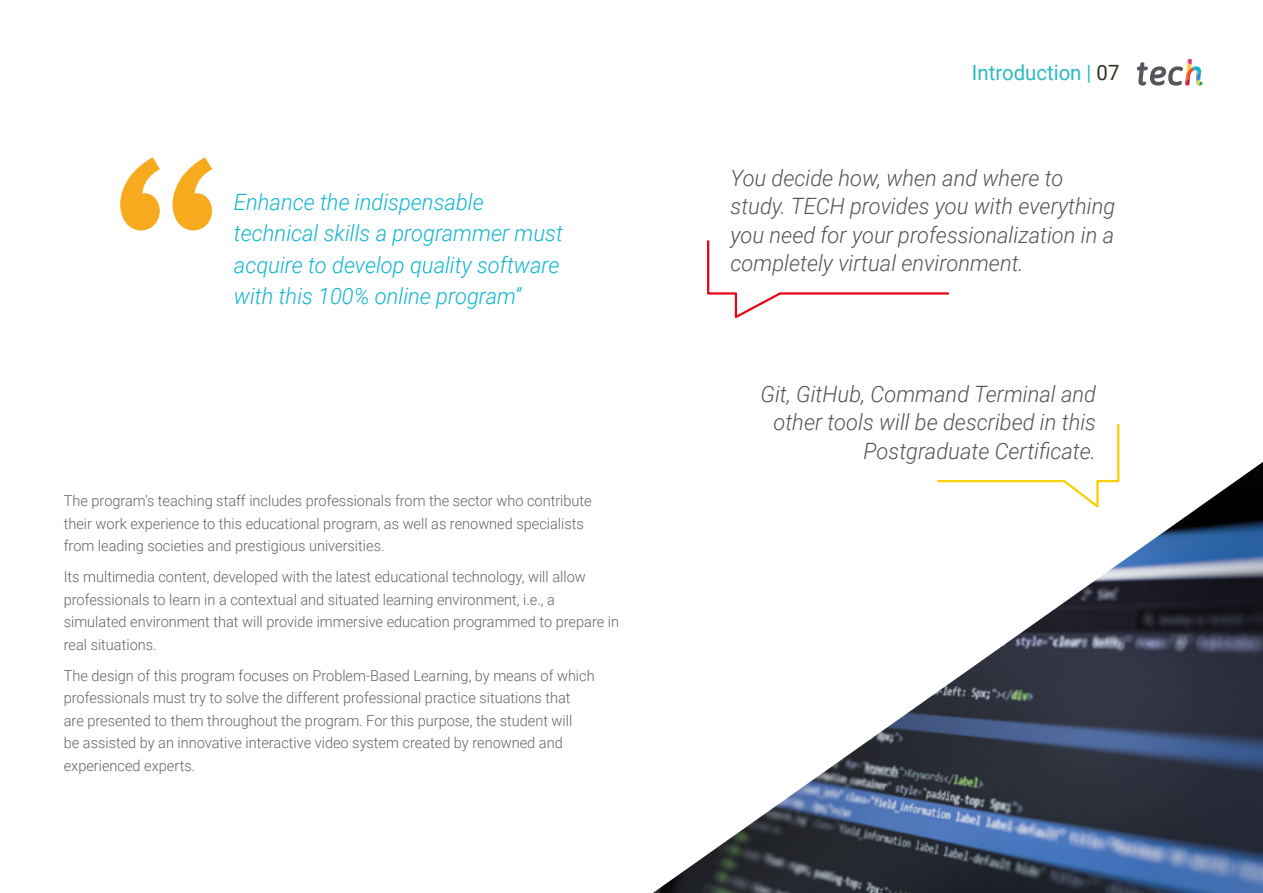
<style>
.page{position:relative;width:1263px;height:893px;background:#fff}
.page>*{position:absolute;margin:0;border:0;box-sizing:border-box;transform-origin:0 0}
.t1{font:italic 300 22.5px/28.5px "Roboto";color:#52555b;text-align:right}
.t2{font:italic 300 22.5px/31.5px "Roboto";color:#0fb6cf}
.t3{font:21px "Roboto";color:#2db8c5}
.t4{font:300 15px/22.5px "Roboto";color:#61646a}
.s1{color:#312e20}
</style>
<div class="page">
<svg style="left:120px;top:157px;width:92px;height:73px"></svg>
<svg style="left:1117px;top:423px;width:3px;height:39px"></svg>
<svg style="left:707px;top:240px;width:242px;height:78px"></svg>
<svg style="left:1137px;top:59px;width:65px;height:27px"></svg>
<img style="left:653px;top:462px;width:610px;height:431px">
<h1 class="t2" style="left:234px;top:185px;width:330px">Enhance the indispensable technical skills a programmer must acquire to develop quality software with this 100% online program”</h1>
<p class="t4" style="left:64px;top:489px;width:529px">The program’s teaching staff includes professionals from the sector who contribute their work experience to this educational program, as well as renowned specialists from leading societies and prestigious universities.</p>
<p class="t4" style="left:64px;top:565px;width:557px">Its multimedia content, developed with the latest educational technology, will allow professionals to learn in a contextual and situated learning environment, i.e., a simulated environment that will provide immersive education programmed to prepare in real situations.</p>
<p class="t4" style="left:64px;top:664px;width:532px">The design of this program focuses on Problem-Based Learning, by means of which professionals must try to solve the different professional practice situations that<br>are presented to them throughout the program. For this purpose, the student will<br>be assisted by an innovative interactive video system created by renowned and experienced experts.</p>
<h2 class="t3" style="left:972px;top:57px;width:149px">Introduction | <span class="s1">07</span></h2>
<h1 class="t1" style="left:730px;top:163px;width:386px;text-align:left">You decide how, when and where to study. TECH provides you with everything you need for your professionalization in a completely virtual environment.</h1>
<h1 class="t1" style="left:760px;top:379px;width:337px">Git, GitHub, Command Terminal and other tools will be described in this<br>Postgraduate Certificate.</h1>
</div>
